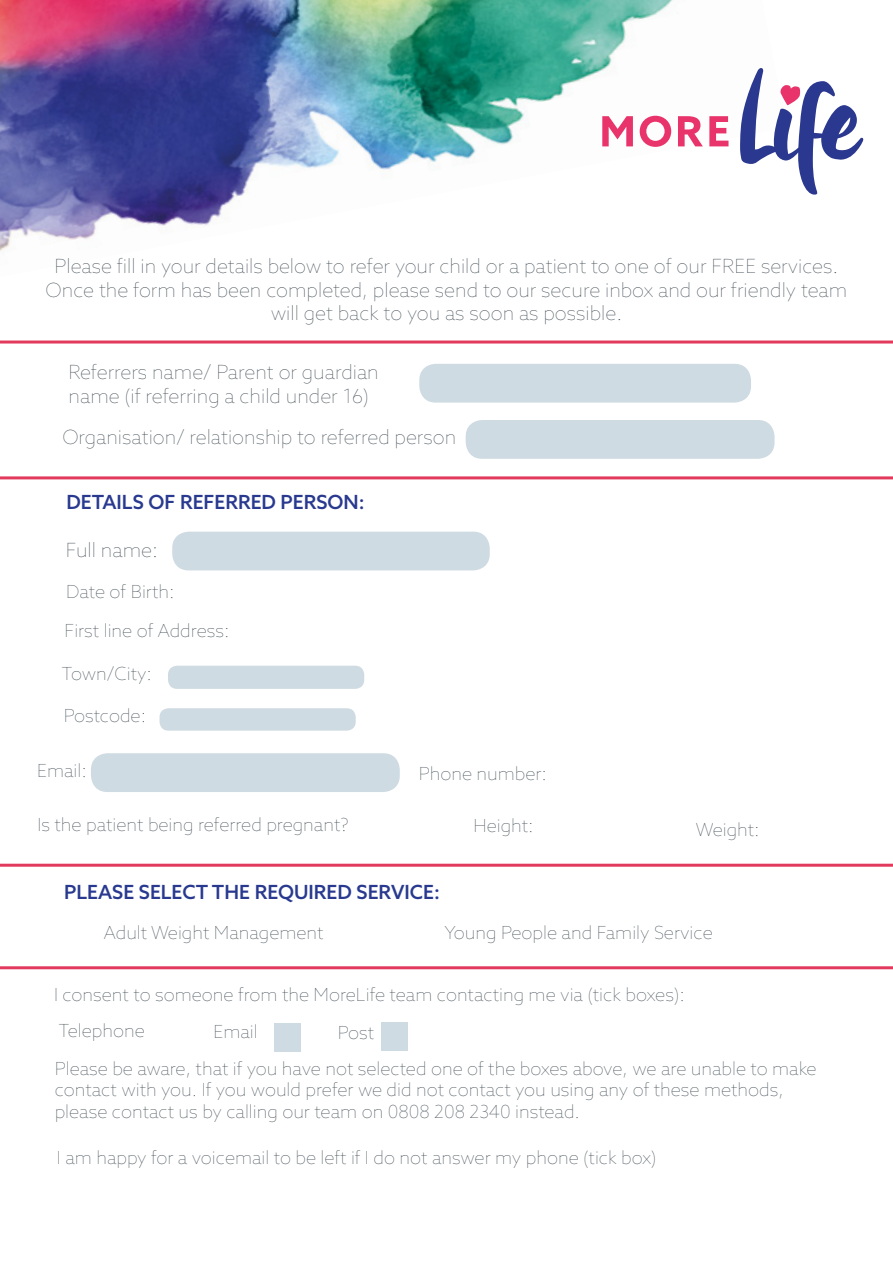
<style>
.page{position:relative;width:893px;height:1263px;background:#fff}
.page>*{position:absolute;margin:0;border:0;box-sizing:border-box;transform-origin:0 0}
.t1{font:100 19.5px/23.4px "Azo Sans";color:#303d45;text-align:center}
.t2{font:500 19.5px "Azo Sans";color:#28398f}
.t3{font:100 18px/21.6px "Azo Sans";color:#303d45}
</style>
<div class="page">
<div style="left:172px;top:532px;width:318px;height:38px;background:#cfdbe2;border-radius:16px"></div>
<div style="left:419px;top:364px;width:332px;height:39px;background:#cfdbe2;border-radius:16px"></div>
<div style="left:466px;top:420px;width:308px;height:39px;background:#cfdbe2;border-radius:16px"></div>
<div style="left:91px;top:753px;width:309px;height:39px;background:#cfdbe2;border-radius:16px"></div>
<div style="left:275px;top:1024px;width:26px;height:28px;background:#cfdbe2"></div>
<div style="left:381px;top:1023px;width:26px;height:28px;background:#cfdbe2"></div>
<div style="left:168px;top:666px;width:196px;height:23px;background:#cfdbe2;border-radius:9px"></div>
<div style="left:159px;top:708px;width:197px;height:23px;background:#cfdbe2;border-radius:9px"></div>
<img style="left:0;top:0;width:729px;height:251px">
<hr style="left:0;top:340px;width:893px;height:3px;background:#e23a5d">
<hr style="left:0;top:476px;width:893px;height:3px;background:#e23a5d">
<hr style="left:0;top:966px;width:893px;height:3px;background:#e23a5d">
<hr style="left:0;top:864px;width:893px;height:3px;background:#e23a5d">
<svg style="left:740px;top:68px;width:123px;height:127px"></svg>
<svg style="left:602px;top:116px;width:31px;height:30px"></svg>
<svg style="left:640px;top:116px;width:31px;height:31px"></svg>
<svg style="left:678px;top:116px;width:25px;height:30px"></svg>
<svg style="left:709px;top:116px;width:19px;height:30px"></svg>
<p class="t1" style="left:46px;top:255px;width:803px">Please fill in your details below to refer your child or a patient to one of our FREE services.<br>Once the form has been completed, please send to our secure inbox and our friendly team will get back to you as soon as possible.</p>
<p class="t1" style="left:69px;top:360px;width:312px;text-align:left">Referrers name/ Parent or guardian name (if referring a child under 16)</p>
<p class="t1" style="left:62px;top:425px;width:395px">Organisation/ relationship to referred person</p>
<p class="t2" style="left:67px;top:489px;width:300px">DETAILS OF REFERRED PERSON:</p>
<p class="t1" style="left:66px;top:538px;width:93px">Full name:</p>
<p class="t3" style="left:66px;top:581px;width:110px">Date of Birth:</p>
<p class="t3" style="left:64px;top:620px;width:167px">First line of Address:</p>
<p class="t3" style="left:62px;top:662px;width:92px">Town/City:</p>
<p class="t3" style="left:64px;top:705px;width:84px">Postcode:</p>
<p class="t3" style="left:37px;top:760px;width:51px">Email:</p>
<p class="t3" style="left:419px;top:763px;width:130px">Phone number:</p>
<p class="t3" style="left:37px;top:813px;width:313px">Is the patient being referred pregnant?</p>
<p class="t3" style="left:474px;top:815px;width:62px">Height:</p>
<p class="t3" style="left:696px;top:818px;width:65px">Weight:</p>
<p class="t2" style="left:64px;top:879px;width:377px">PLEASE SELECT THE REQUIRED SERVICE:</p>
<p class="t3" style="left:104px;top:922px;width:221px">Adult Weight Management</p>
<p class="t3" style="left:444px;top:922px;width:270px">Young People and Family Service</p>
<p class="t3" style="left:54px;top:977px;width:632px;line-height:35.7px">I consent to someone from the MoreLife team contacting me via (tick boxes):<br>Telephone</p>
<p class="t3" style="left:213px;top:1020px;width:46px">Email</p>
<p class="t3" style="left:338px;top:1022px;width:38px">Post</p>
<p class="t3" style="left:55px;top:1057px;width:763px">Please be aware, that if you have not selected one of the boxes above, we are unable to make contact with you. If you would prefer we did not contact you using any of these methods, please contact us by calling our team on 0808 208 2340 instead.</p>
<p class="t3" style="left:57px;top:1147px;width:601px">I am happy for a voicemail to be left if I do not answer my phone (tick box)</p>
</div>
